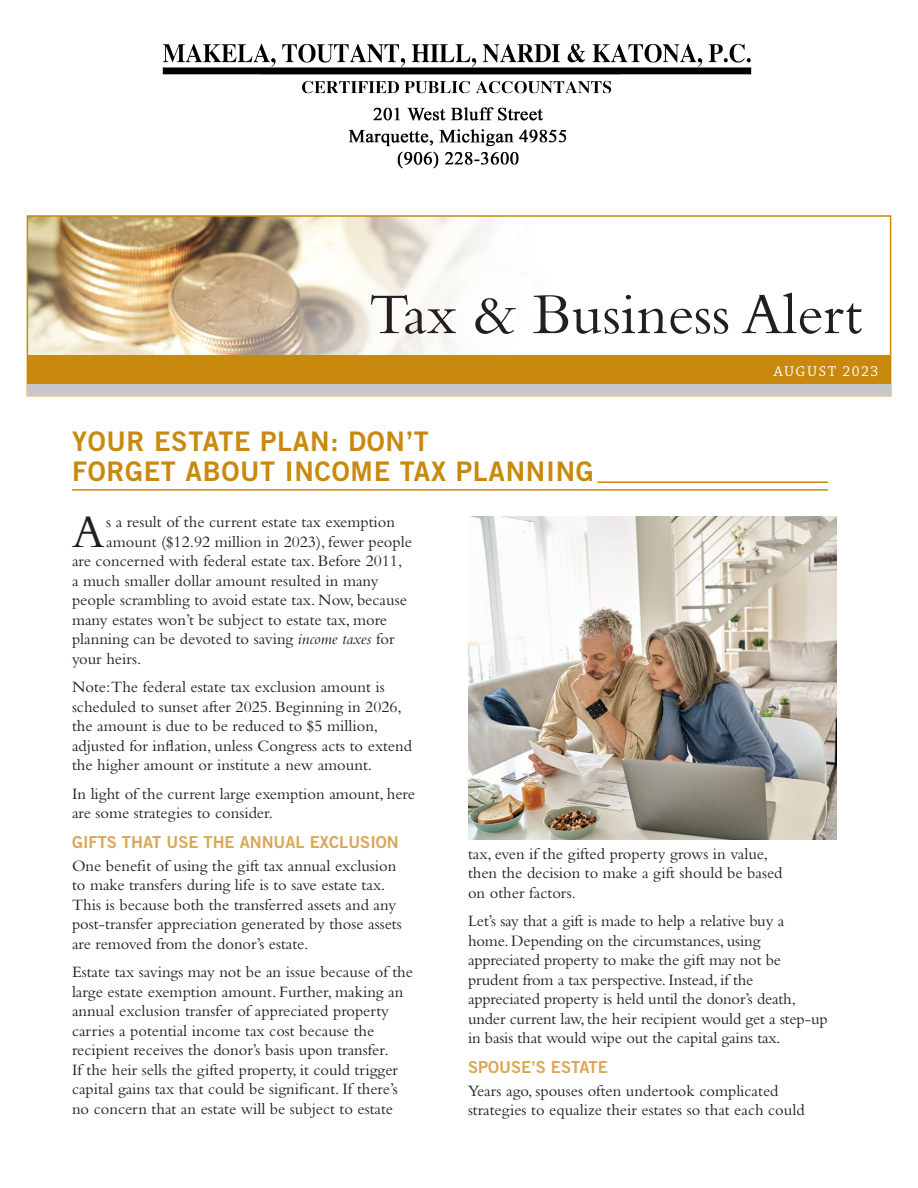
<style>
.page{position:relative;width:918px;height:1188px;background:#fff}
.page>*{position:absolute;margin:0;border:0;box-sizing:border-box;transform-origin:0 0}
.t1{font:60px "Bembo Std";color:#231f20}
.t2{font:47.85px "Bembo Std";color:#231f20}
.t3{font:27px/30px "Trade Gothic LT Std Bd 2";letter-spacing:.025em;color:#c8890e}
.t4{font:16.5px/19.5px "Bembo Std";color:#231f20}
.t5{font:16.5px "Trade Gothic LT Std Bd 2";color:#d9a756}
.t6{font:15px "Chaparral Pro";letter-spacing:.1em;color:#fff}
.s1{font-style:italic}
</style>
<div class="page">
<img style="left:30px;top:218px;width:546px;height:138px">
<hr style="left:597px;top:482px;width:231px;height:1px;background:#c8890e">
<hr style="left:72px;top:489px;width:756px;height:2px;background:#c8890e">
<div style="left:27px;top:215px;width:864px;height:181px;border:2px solid #c8890e"></div>
<div style="left:27px;top:356px;width:864px;height:40px;background:#c7c8ca"></div>
<div style="left:27px;top:356px;width:864px;height:28px;background:#c8890e"></div>
<img style="left:468px;top:516px;width:369px;height:324px">
<img style="left:162px;top:43px;width:590px;height:126px">
<h1 class="t1" style="left:369px;top:279px;width:495px">Tax &amp; Business Alert</h1>
<p class="t6" style="left:774px;top:363px;width:106px">AUGUST 2023</p>
<h3 class="t3" style="left:72px;top:426px;width:523px">YOUR ESTATE PLAN: DON’T<br>FORGET ABOUT INCOME TAX PLANNING</h3>
<h2 class="t2" style="left:72px;top:504px;width:34px">A</h2>
<p class="t4" style="left:106px;top:512px;width:290px">s a result of the current estate tax exemption</p>
<p class="t4" style="left:106px;top:531px;width:307px">amount ($12.92 million in 2023), fewer people</p>
<p class="t4" style="left:72px;top:551px;width:332px">are concerned with federal estate tax. Before 2011,</p>
<p class="t4" style="left:72px;top:570px;width:308px">a much smaller dollar amount resulted in many</p>
<p class="t4" style="left:72px;top:590px;width:336px">people scrambling to avoid estate tax. Now, because</p>
<p class="t4" style="left:72px;top:609px;width:317px">many estates won’t be subject to estate tax, more</p>
<p class="t4" style="left:72px;top:629px;width:324px">planning can be devoted to saving <span class="s1">income taxes</span> for</p>
<p class="t4" style="left:72px;top:648px;width:71px">your heirs.</p>
<p class="t4" style="left:72px;top:677px;width:341px">Note:The federal estate tax exclusion amount is scheduled to sunset after 2025. Beginning in 2026, the amount is due to be reduced to $5 million, adjusted for inflation, unless Congress acts to extend the higher amount or institute a new amount.</p>
<p class="t4" style="left:72px;top:783px;width:345px">In light of the current large exemption amount, here are some strategies to consider.</p>
<p class="t5" style="left:72px;top:832px;width:328px">GIFTS THAT USE THE ANNUAL EXCLUSION</p>
<p class="t4" style="left:72px;top:855px;width:331px">One benefit of using the gift tax annual exclusion to make transfers during life is to save estate tax.<br>This is because both the transferred assets and any post-transfer appreciation generated by those assets are removed from the donor’s estate.</p>
<p class="t4" style="left:72px;top:962px;width:343px">Estate tax savings may not be an issue because of the large estate exemption amount. Further, making an annual exclusion transfer of appreciated property carries a potential income tax cost because the recipient receives the donor’s basis upon transfer.<br>If the heir sells the gifted property, it could trigger capital gains tax that could be significant. If there’s no concern that an estate will be subject to estate</p>
<p class="t4" style="left:468px;top:843px;width:316px">tax, even if the gifted property grows in value, then the decision to make a gift should be based on other factors.</p>
<p class="t4" style="left:468px;top:911px;width:361px">Let’s say that a gift is made to help a relative buy a home. Depending on the circumstances, using appreciated property to make the gift may not be prudent from a tax perspective. Instead, if the appreciated property is held until the donor’s death, under current law, the heir recipient would get a step-up in basis that would wipe out the capital gains tax.</p>
<p class="t5" style="left:468px;top:1057px;width:141px">SPOUSE’S ESTATE</p>
<p class="t4" style="left:468px;top:1080px;width:338px">Years ago, spouses often undertook complicated strategies to equalize their estates so that each could</p>
</div>
